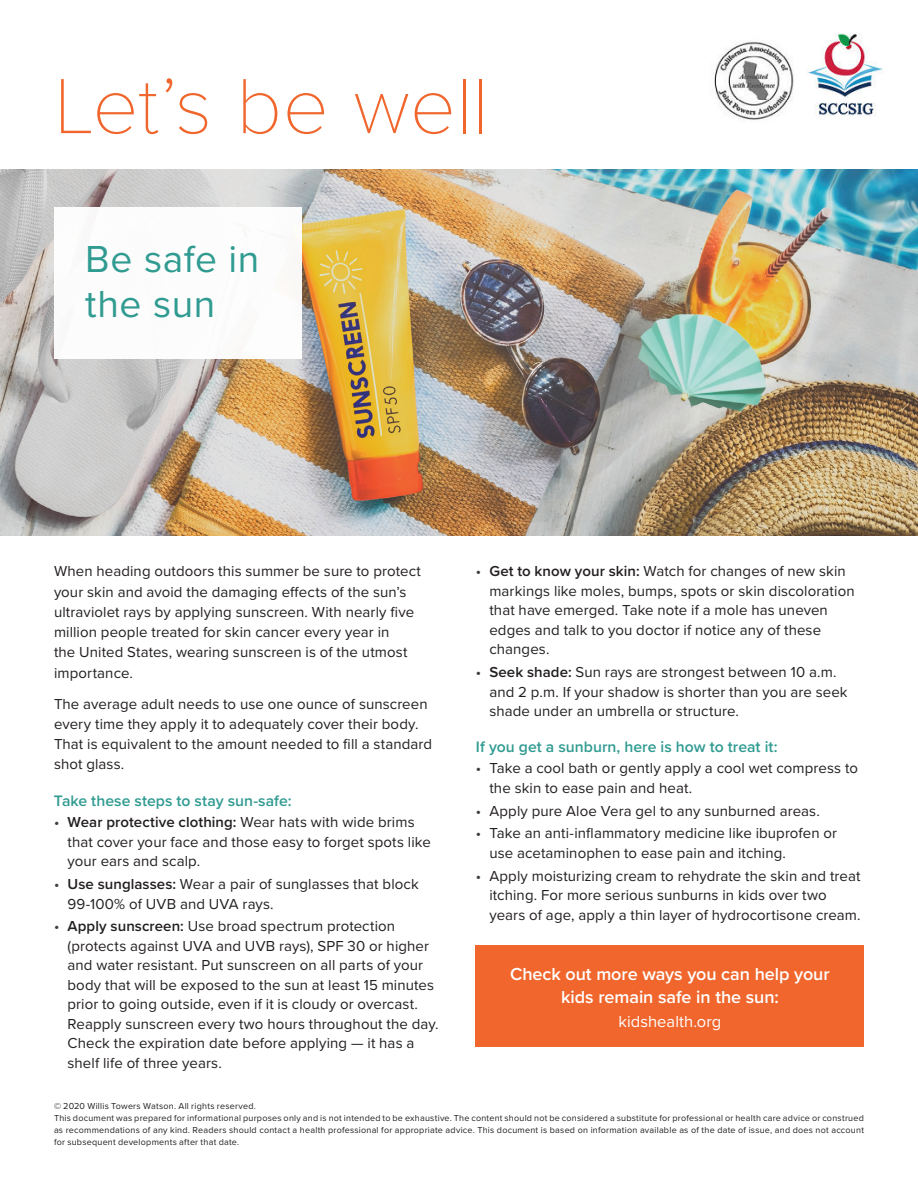
<style>
.page{position:relative;width:918px;height:1188px;background:#fff}
.page>*{position:absolute;margin:0;border:0;box-sizing:border-box;transform-origin:0 0}
.Flyer_Header{font:100 81px "Proxima Nova T";letter-spacing:-.005em;color:#f0662c}
.t1{font:39px/45px "Proxima Nova";letter-spacing:.015em;color:#309b91}
.Flyer_-_For_More_Inf{font:600 18px/22.5px "Proxima Nova";letter-spacing:-.005em;color:#fff;text-align:center}
.Flyer_-_For_More_Inf-2{font:16.5px "Proxima Nova";color:#fff}
.Flyer_Subhead{font:600 15.75px "Proxima Nova";color:#309b91}
.Flyer_Body_Copy{font:15px/19.5px "Proxima Nova";letter-spacing:.005em;color:#231f20}
.WTW_Disclaimer{font:9px/12px "Proxima Nova";letter-spacing:.025em;color:#231f20;text-align:justify}
.s1{font-weight:500;color:#3e3e3f}
.s2{font-weight:600}
</style>
<div class="page">
<img style="left:0;top:169px;width:918px;height:367px">
<div style="left:476px;top:946px;width:388px;height:101px;background:#f0662c"></div>
<div style="left:54px;top:207px;width:247px;height:152px;background:#fff"></div>
<img style="left:714px;top:33px;width:169px;height:87px">
<p class="Flyer_Header" style="left:54px;top:46px;width:436px">Let’s be well</p>
<p class="t1" style="left:85px;top:235px;width:176px">Be safe in the sun</p>
<p class="Flyer_Body_Copy" style="left:54px;top:561px;width:369px;line-height:20.2px">When heading outdoors this summer be sure to protect your skin and avoid the damaging effects of the sun’s ultraviolet rays by applying sunscreen. With nearly five million people treated for skin cancer every year in<br>the United States, wearing sunscreen is of the utmost importance.</p>
<p class="Flyer_Body_Copy" style="left:54px;top:693px;width:380px;line-height:20.2px">The average adult needs to use one ounce of sunscreen every time they apply it to adequately cover their body.<br>That is equivalent to the amount needed to fill a standard shot glass.</p>
<p class="Flyer_Subhead" style="left:54px;top:789px;width:239px">Take these steps to stay sun-safe:</p>
<p class="Flyer_Body_Copy" style="left:68px;top:812px;width:365px;text-indent:-14px"><span class="s1">•</span> <span class="s2">Wear protective clothing:</span> Wear hats with wide brims that cover your face and those easy to forget spots like your ears and scalp.</p>
<p class="Flyer_Body_Copy" style="left:68px;top:874px;width:353px;text-indent:-14px"><span class="s1">•</span> <span class="s2">Use sunglasses:</span> Wear a pair of sunglasses that block<br>99-100% of UVB and UVA rays.</p>
<p class="Flyer_Body_Copy" style="left:68px;top:916px;width:373px;text-indent:-14px"><span class="s1">•</span> <span class="s2">Apply sunscreen:</span> Use broad spectrum protection (protects against UVA and UVB rays), SPF 30 or higher and water resistant. Put sunscreen on all parts of your body that will be exposed to the sun at least 15 minutes prior to going outside, even if it is cloudy or overcast.<br>Reapply sunscreen every two hours throughout the day.<br>Check the expiration date before applying — it has a shelf life of three years.</p>
<p class="Flyer_Body_Copy" style="left:489px;top:561px;width:367px;text-indent:-14px"><span class="s1">•</span> <span class="s2">Get to know your skin:</span> Watch for changes of new skin markings like moles, bumps, spots or skin discoloration that have emerged. Take note if a mole has uneven edges and talk to you doctor if notice any of these changes.</p>
<p class="Flyer_Body_Copy" style="left:489px;top:662px;width:360px;text-indent:-14px"><span class="s1">•</span> <span class="s2">Seek shade:</span> Sun rays are strongest between 10 a.m. and 2 p.m. If your shadow is shorter than you are seek shade under an umbrella or structure.</p>
<p class="Flyer_Subhead" style="left:476px;top:735px;width:303px">If you get a sunburn, here is how to treat it:</p>
<p class="Flyer_Body_Copy" style="left:489px;top:758px;width:370px;text-indent:-14px"><span class="s1">•</span> Take a cool bath or gently apply a cool wet compress to the skin to ease pain and heat.</p>
<p class="Flyer_Body_Copy" style="left:476px;top:800px;width:345px"><span class="s1">•</span> Apply pure Aloe Vera gel to any sunburned areas.</p>
<p class="Flyer_Body_Copy" style="left:489px;top:823px;width:349px;text-indent:-14px"><span class="s1">•</span> Take an anti-inflammatory medicine like ibuprofen or use acetaminophen to ease pain and itching.</p>
<p class="Flyer_Body_Copy" style="left:489px;top:865px;width:373px;text-indent:-14px"><span class="s1">•</span> Apply moisturizing cream to rehydrate the skin and treat itching. For more serious sunburns in kids over two years of age, apply a thin layer of hydrocortisone cream.</p>
<p class="Flyer_-_For_More_Inf" style="left:510px;top:962px;width:321px">Check out more ways you can help your kids remain safe in the sun:</p>
<p class="Flyer_-_For_More_Inf-2" style="left:619px;top:1009px;width:104px">kidshealth.org</p>
<p class="WTW_Disclaimer" style="left:54px;top:1099px;width:203px">© 2020 Willis Towers Watson. All rights reserved.</p>
<p class="WTW_Disclaimer" style="left:54px;top:1111px;width:811px">This document was prepared for informational purposes only and is not intended to be exhaustive. The content should not be considered a substitute for professional or health care advice or construed as recommendations of any kind. Readers should contact a health professional for appropriate advice. This document is based on information available as of the date of issue, and does not account for subsequent developments after that date.</p>
</div>
